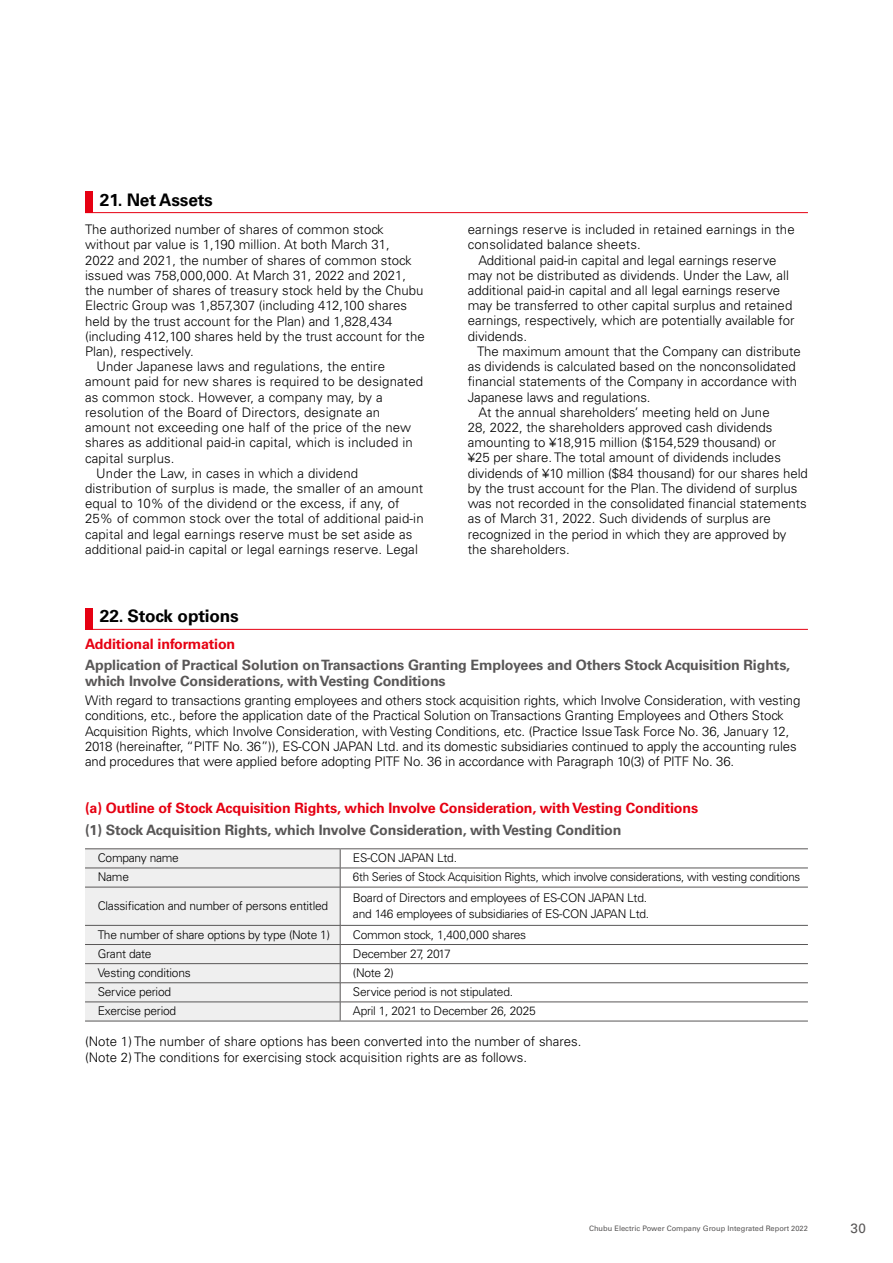
<style>
.page{position:relative;width:893px;height:1263px;background:#fff}
.page>*{position:absolute;margin:0;border:0;box-sizing:border-box;transform-origin:0 0}
.t1{font:700 17.25px "Univers LT Std";letter-spacing:-.01em;color:#000}
.t2{font:700 14.25px/15.1px "Univers LT Std";letter-spacing:-.01em;color:#595757}
.t3{font:700 14.25px "Univers LT Std";letter-spacing:-.01em;color:#e60012}
.t4{font:13.5px "Univers LT Std";color:#595757}
.t5{font:300 13.2px/15.1px "Univers LT Std";color:#000}
.t6{font:300 12px/16.5px "Univers LT Std";letter-spacing:-.02em;color:#000}
.t7{font:300 12px "Univers LT Std";letter-spacing:-.02em;color:#000;scale:.96 1}
.t8{font:7.5px "Univers LT Std";color:#595757}
</style>
<div class="page">
<hr style="left:85px;top:212px;width:723px;height:1px;background:#e60012">
<div style="left:85px;top:191px;width:8px;height:22px;background:#e60012"></div>
<hr style="left:85px;top:629px;width:723px;height:1px;background:#e60012">
<div style="left:85px;top:608px;width:8px;height:21px;background:#e60012"></div>
<hr style="left:340px;top:868px;width:468px;height:1px;background:#595757">
<hr style="left:340px;top:887px;width:468px;height:1px;background:#595757">
<hr style="left:340px;top:925px;width:468px;height:1px;background:#595757">
<hr style="left:340px;top:944px;width:468px;height:1px;background:#595757">
<hr style="left:340px;top:963px;width:468px;height:1px;background:#595757">
<hr style="left:340px;top:982px;width:468px;height:1px;background:#595757">
<hr style="left:340px;top:1002px;width:468px;height:1px;background:#595757">
<svg style="left:85px;top:849px;width:256px;height:171px"></svg>
<hr style="left:85px;top:848px;width:255px;height:1px;background:#595757">
<hr style="left:340px;top:848px;width:468px;height:1px;background:#595757">
<hr style="left:85px;top:1020px;width:255px;height:1px;background:#595757">
<hr style="left:340px;top:1020px;width:468px;height:1px;background:#595757">
<h1 class="t1" style="left:100px;top:189px;width:115px">21. Net Assets</h1>
<p class="t5" style="left:85px;top:222px;width:300px">The authorized number of shares of common stock</p>
<p class="t5" style="left:85px;top:237px;width:306px">without par value is 1,190 million. At both March 31,</p>
<p class="t5" style="left:85px;top:252px;width:328px">2022 and 2021, the number of shares of common stock</p>
<p class="t5" style="left:85px;top:268px;width:323px">issued was 758,000,000. At March 31, 2022 and 2021,</p>
<p class="t5" style="left:85px;top:283px;width:340px">the number of shares of treasury stock held by the Chubu</p>
<p class="t5" style="left:85px;top:298px;width:324px">Electric Group was 1,857,307 (including 412,100 shares</p>
<p class="t5" style="left:85px;top:313px;width:309px">held by the trust account for the Plan) and 1,828,434</p>
<p class="t5" style="left:85px;top:328px;width:341px">(including 412,100 shares held by the trust account for the</p>
<p class="t5" style="left:85px;top:344px;width:110px">Plan), respectively.</p>
<p class="t5" style="left:96px;top:359px;width:290px">Under Japanese laws and regulations, the entire</p>
<p class="t5" style="left:85px;top:374px;width:340px">amount paid for new shares is required to be designated</p>
<p class="t5" style="left:85px;top:389px;width:299px">as common stock. However, a company may, by a</p>
<p class="t5" style="left:85px;top:405px;width:297px">resolution of the Board of Directors, designate an</p>
<p class="t5" style="left:85px;top:420px;width:327px">amount not exceeding one half of the price of the new</p>
<p class="t5" style="left:85px;top:435px;width:329px">shares as additional paid-in capital, which is included in</p>
<p class="t5" style="left:85px;top:450px;width:91px">capital surplus.</p>
<p class="t5" style="left:96px;top:465px;width:263px">Under the Law, in cases in which a dividend</p>
<p class="t5" style="left:85px;top:481px;width:340px">distribution of surplus is made, the smaller of an amount</p>
<p class="t5" style="left:85px;top:496px;width:316px">equal to 10% of the dividend or the excess, if any, of</p>
<p class="t5" style="left:85px;top:511px;width:340px">25% of common stock over the total of additional paid-in</p>
<p class="t5" style="left:85px;top:526px;width:329px">capital and legal earnings reserve must be set aside as</p>
<p class="t5" style="left:85px;top:542px;width:334px">additional paid-in capital or legal earnings reserve. Legal</p>
<p class="t5" style="left:468px;top:222px;width:328px">earnings reserve is included in retained earnings in the consolidated balance sheets.</p>
<p class="t5" style="left:468px;top:252px;width:328px;text-indent:11px">Additional paid-in capital and legal earnings reserve may not be distributed as dividends. Under the Law, all additional paid-in capital and all legal earnings reserve may be transferred to other capital surplus and retained earnings, respectively, which are potentially available for dividends.</p>
<p class="t5" style="left:477px;top:344px;width:325px">The maximum amount that the Company can distribute</p>
<p class="t5" style="left:468px;top:359px;width:329px">as dividends is calculated based on the nonconsolidated</p>
<p class="t5" style="left:468px;top:374px;width:331px">financial statements of the Company in accordance with</p>
<p class="t5" style="left:468px;top:389px;width:184px">Japanese laws and regulations.</p>
<p class="t5" style="left:478px;top:404px;width:293px">At the annual shareholders’ meeting held on June</p>
<p class="t5" style="left:468px;top:420px;width:306px">28, 2022, the shareholders approved cash dividends</p>
<p class="t5" style="left:468px;top:435px;width:310px">amounting to ¥18,915 million ($154,529 thousand) or</p>
<p class="t5" style="left:468px;top:450px;width:315px">¥25 per share. The total amount of dividends includes</p>
<p class="t5" style="left:468px;top:465px;width:342px">dividends of ¥10 million ($84 thousand) for our shares held</p>
<p class="t5" style="left:468px;top:481px;width:331px">by the trust account for the Plan. The dividend of surplus</p>
<p class="t5" style="left:468px;top:496px;width:340px">was not recorded in the consolidated financial statements</p>
<p class="t5" style="left:468px;top:511px;width:305px">as of March 31, 2022. Such dividends of surplus are</p>
<p class="t5" style="left:468px;top:526px;width:320px">recognized in the period in which they are approved by</p>
<p class="t5" style="left:468px;top:541px;width:103px">the shareholders.</p>
<h1 class="t1" style="left:100px;top:606px;width:140px">22. Stock options</h1>
<p class="t3" style="left:85px;top:635px;width:152px">Additional information</p>
<p class="t2" style="left:85px;top:658px;width:707px">Application of Practical Solution on Transactions Granting Employees and Others Stock Acquisition Rights, which Involve Considerations, with Vesting Conditions</p>
<p class="t5" style="left:85px;top:693px;width:717px">With regard to transactions granting employees and others stock acquisition rights, which Involve Consideration, with vesting conditions, etc., before the application date of the Practical Solution on Transactions Granting Employees and Others Stock Acquisition Rights, which Involve Consideration, with Vesting Conditions, etc. (Practice Issue Task Force No. 36, January 12, 2018 (hereinafter, “PITF No. 36”)), ES-CON JAPAN Ltd. and its domestic subsidiaries continued to apply the accounting rules and procedures that were applied before adopting PITF No. 36 in accordance with Paragraph 10(3) of PITF No. 36.</p>
<p class="t3" style="left:85px;top:799px;width:615px">(a) Outline of Stock Acquisition Rights, which Involve Consideration, with Vesting Conditions</p>
<p class="t2" style="left:85px;top:823px;width:538px">(1) Stock Acquisition Rights, which Involve Consideration, with Vesting Condition</p>
<p class="t6" style="left:98px;top:850px;width:83px">Company name</p>
<p class="t6" style="left:353px;top:850px;width:106px">ES-CON JAPAN Ltd.</p>
<p class="t6" style="left:98px;top:869px;width:33px">Name</p>
<p class="t7" style="left:353px;top:870px;width:468px">6th Series of Stock Acquisition Rights, which involve considerations, with vesting conditions</p>
<p class="t6" style="left:98px;top:898px;width:232px">Classification and number of persons entitled</p>
<p class="t6" style="left:353px;top:889px;width:298px">Board of Directors and employees of ES-CON JAPAN Ltd. and 146 employees of subsidiaries of ES-CON JAPAN Ltd.</p>
<p class="t6" style="left:98px;top:926px;width:234px">The number of share options by type (Note 1)</p>
<p class="t6" style="left:353px;top:926px;width:175px">Common stock, 1,400,000 shares</p>
<p class="t6" style="left:98px;top:945px;width:55px">Grant date</p>
<p class="t6" style="left:353px;top:945px;width:99px">December 27, 2017</p>
<p class="t6" style="left:98px;top:965px;width:95px">Vesting conditions</p>
<p class="t6" style="left:353px;top:965px;width:43px">(Note 2)</p>
<p class="t6" style="left:98px;top:984px;width:75px">Service period</p>
<p class="t6" style="left:353px;top:984px;width:162px">Service period is not stipulated.</p>
<p class="t6" style="left:98px;top:1003px;width:80px">Exercise period</p>
<p class="t6" style="left:353px;top:1003px;width:184px">April 1, 2021 to December 26, 2025</p>
<p class="t5" style="left:85px;top:1034px;width:498px">(Note 1) The number of share options has been converted into the number of shares. (Note 2) The conditions for exercising stock acquisition rights are as follows.</p>
<p class="t8" style="left:589px;top:1224px;width:220px">Chubu Electric Power Company Group Integrated Report 2022</p>
<p class="t4" style="left:850px;top:1220px;width:17px">30</p>
</div>
